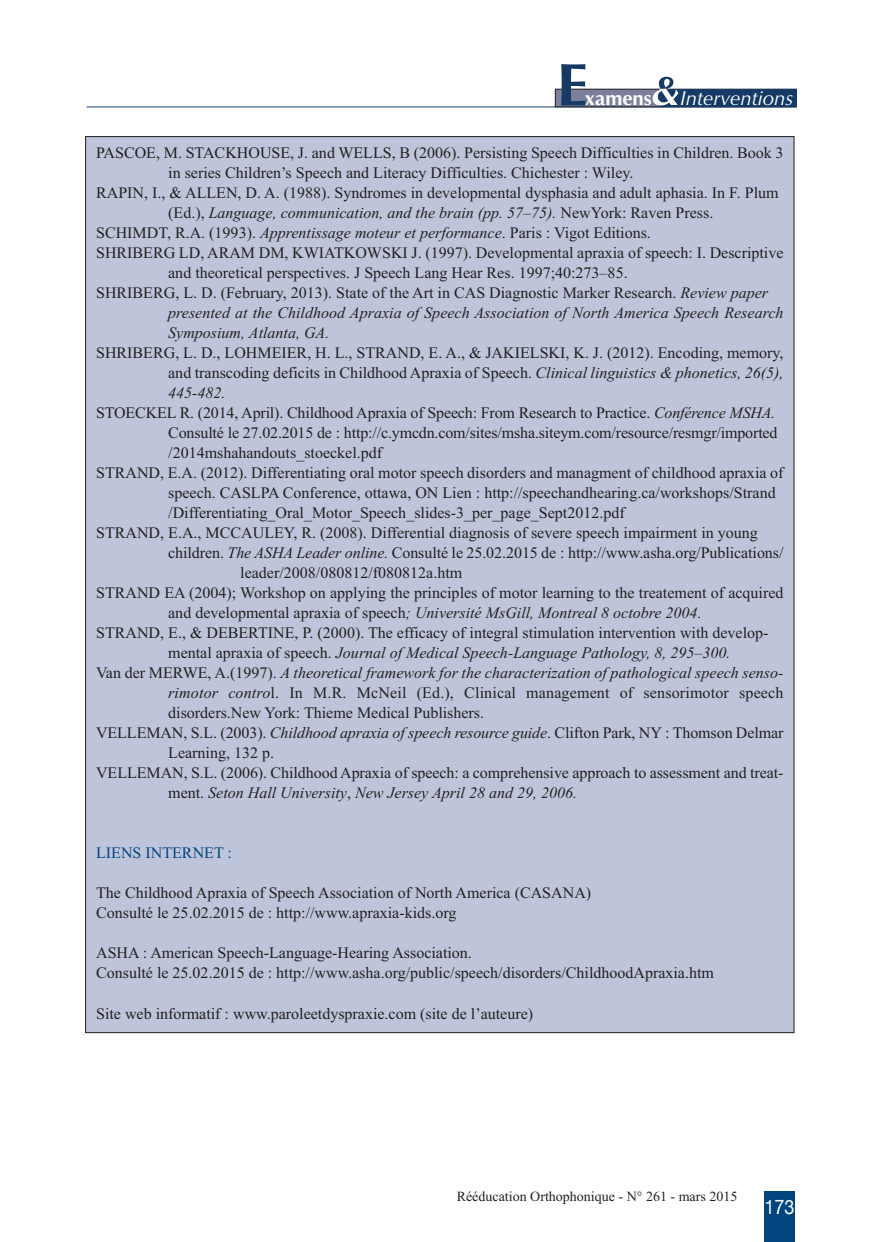
<style>
.page{position:relative;width:874px;height:1242px;background:#fff}
.page>*{position:absolute;margin:0;border:0;box-sizing:border-box;transform-origin:0 0}
.t1{font:700 60.2px "Optima";color:#153a65;scale:1.04 1}
.t2{font:italic 20.4px "Optima";color:#fff}
.t3{font:700 20.4px "Optima";color:#fff}
.t4{font:20px "Helvetica Neue";color:#fff;scale:.9 1}
.t5{font:16px/20px "Times New Roman";color:#231f20}
.t6{font:italic 16px "Times New Roman";color:#231f20}
.t7{font:16px "Times New Roman";color:#01457f}
.t8{font:14px "Times New Roman";color:#231f20}
.s1{font-style:normal}
.s2{font-style:italic}
</style>
<div class="page">
<div style="left:763px;top:1191px;width:31px;height:51px;background:#01457f"></div>
<div style="left:86px;top:137px;width:707px;height:895px;background:#bec5db"></div>
<hr style="left:86px;top:106px;width:710px;height:1px;background:#153a65">
<div style="left:555px;top:89px;width:241px;height:18px;background:#7c809d"></div>
<div style="left:554px;top:89px;width:242px;height:18px;border:1px solid #231f20"></div>
<div style="left:657px;top:89px;width:139px;height:18px;background:#153a65"></div>
<svg style="left:652px;top:77px;width:26px;height:28px"></svg>
<h1 class="t1" style="left:556px;top:50px;width:32px">E</h1>
<p class="t3" style="left:584px;top:86px;width:68px">xamens</p>
<p class="t2" style="left:680px;top:86px;width:115px">Interventions</p>
<p class="t5" style="left:96px;top:143px;width:688px">PASCOE, M. STACKHOUSE, J. and WELLS, B (2006). Persisting Speech Difficulties in Children. Book 3</p>
<p class="t5" style="left:168px;top:163px;width:466px">in series Children’s Speech and Literacy Difficulties. Chichester : Wiley.</p>
<p class="t5" style="left:96px;top:183px;width:683px">RAPIN, I., &amp; ALLEN, D. A. (1988). Syndromes in developmental dysphasia and adult aphasia. In F. Plum</p>
<p class="t6" style="left:168px;top:203px;width:546px"><span class="s1">(Ed.),</span> Language, communication, and the brain (pp. 57–75). <span class="s1">NewYork: Raven Press.</span></p>
<p class="t5" style="left:96px;top:223px;width:556px">SCHIMDT, R.A. (1993). <span class="s2">Apprentissage moteur et performance</span>. Paris : Vigot Editions.</p>
<p class="t5" style="left:96px;top:243px;width:688px">SHRIBERG LD, ARAM DM, KWIATKOWSKI J. (1997). Developmental apraxia of speech: I. Descriptive</p>
<p class="t5" style="left:168px;top:263px;width:460px">and theoretical perspectives. J Speech Lang Hear Res. 1997;40:273–85.</p>
<p class="t5" style="left:96px;top:283px;width:673px">SHRIBERG, L. D. (February, 2013). State of the Art in CAS Diagnostic Marker Research. <span class="s2">Review paper</span></p>
<p class="t6" style="left:168px;top:303px;width:616px">presented at the Childhood Apraxia of Speech Association of North America Speech Research</p>
<p class="t6" style="left:168px;top:323px;width:163px">Symposium, Atlanta, GA.</p>
<p class="t5" style="left:96px;top:343px;width:688px">SHRIBERG, L. D., LOHMEIER, H. L., STRAND, E. A., &amp; JAKIELSKI, K. J. (2012). Encoding, memory,</p>
<p class="t5" style="left:168px;top:363px;width:616px">and transcoding deficits in Childhood Apraxia of Speech. <span class="s2">Clinical linguistics &amp; phonetics, 26(5),</span></p>
<p class="t6" style="left:168px;top:383px;width:59px">445-482.</p>
<p class="t5" style="left:96px;top:403px;width:680px">STOECKEL R. (2014, April). Childhood Apraxia of Speech: From Research to Practice. <span class="s2">Conférence MSHA.</span></p>
<p class="t5" style="left:168px;top:423px;width:610px">Consulté le 27.02.2015 de : http://c.ymcdn.com/sites/msha.siteym.com/resource/resmgr/imported</p>
<p class="t5" style="left:168px;top:443px;width:215px">/2014mshahandouts_stoeckel.pdf</p>
<p class="t5" style="left:96px;top:463px;width:688px">STRAND, E.A. (2012). Differentiating oral motor speech disorders and managment of childhood apraxia of</p>
<p class="t5" style="left:168px;top:483px;width:608px">speech. CASLPA Conference, ottawa, ON Lien : http://speechandhearing.ca/workshops/Strand</p>
<p class="t5" style="left:168px;top:503px;width:458px">/Differentiating_Oral_Motor_Speech_slides-3_per_page_Sept2012.pdf</p>
<p class="t5" style="left:96px;top:523px;width:663px">STRAND, E.A., MCCAULEY, R. (2008). Differential diagnosis of severe speech impairment in young</p>
<p class="t5" style="left:168px;top:543px;width:616px">children. <span class="s2">The ASHA Leader online.</span> Consulté le 25.02.2015 de : http://www.asha.org/Publications/</p>
<p class="t5" style="left:240px;top:563px;width:223px">leader/2008/080812/f080812a.htm</p>
<p class="t5" style="left:96px;top:583px;width:688px">STRAND EA (2004); Workshop on applying the principles of motor learning to the treatement of acquired</p>
<p class="t6" style="left:168px;top:603px;width:534px"><span class="s1">and developmental apraxia of speech</span>; Université MsGill, Montreal 8 octobre 2004.</p>
<p class="t5" style="left:96px;top:623px;width:673px">STRAND, E., &amp; DEBERTINE, P. (2000). The efficacy of integral stimulation intervention with develop-</p>
<p class="t6" style="left:168px;top:643px;width:563px"><span class="s1">mental apraxia of speech.</span> Journal of Medical Speech-Language Pathology, 8, 295–300.</p>
<p class="t6" style="left:96px;top:663px;width:688px"><span class="s1">Van der MERWE, A.(1997).</span> A theoretical framework for the characterization of pathological speech senso-</p>
<p class="t5" style="left:168px;top:683px;width:616px"><span class="s2">rimotor contro</span>l. In M.R. McNeil (Ed.), Clinical management of sensorimotor speech</p>
<p class="t5" style="left:168px;top:703px;width:317px">disorders.New York: Thieme Medical Publishers.</p>
<p class="t5" style="left:96px;top:723px;width:688px">VELLEMAN, S.L. (2003). <span class="s2">Childhood apraxia of speech resource guide</span>. Clifton Park, NY : Thomson Delmar</p>
<p class="t5" style="left:168px;top:743px;width:107px">Learning, 132 p.</p>
<p class="t5" style="left:96px;top:763px;width:688px">VELLEMAN, S.L. (2006). Childhood Apraxia of speech: a comprehensive approach to assessment and treat-</p>
<p class="t6" style="left:168px;top:783px;width:410px"><span class="s1">ment.</span> Seton Hall University<span class="s1">,</span> New Jersey April 28 and 29, 2006.</p>
<p class="t7" style="left:96px;top:843px;width:137px">LIENS INTERNET :</p>
<p class="t5" style="left:96px;top:883px;width:496px">The Childhood Apraxia of Speech Association of North America (CASANA)<br>Consulté le 25.02.2015 de : http://www.apraxia-kids.org</p>
<p class="t5" style="left:96px;top:943px;width:619px">ASHA : American Speech-Language-Hearing Association.<br>Consulté le 25.02.2015 de : http://www.asha.org/public/speech/disorders/ChildhoodApraxia.htm</p>
<p class="t5" style="left:96px;top:1003px;width:438px">Site web informatif : www.paroleetdyspraxie.com (site de l’auteure)</p>
<p class="t8" style="left:456px;top:1187px;width:282px">Rééducation Orthophonique - N° 261 - mars 2015</p>
<p class="t4" style="left:764px;top:1194px;width:35px">173</p>
</div>
